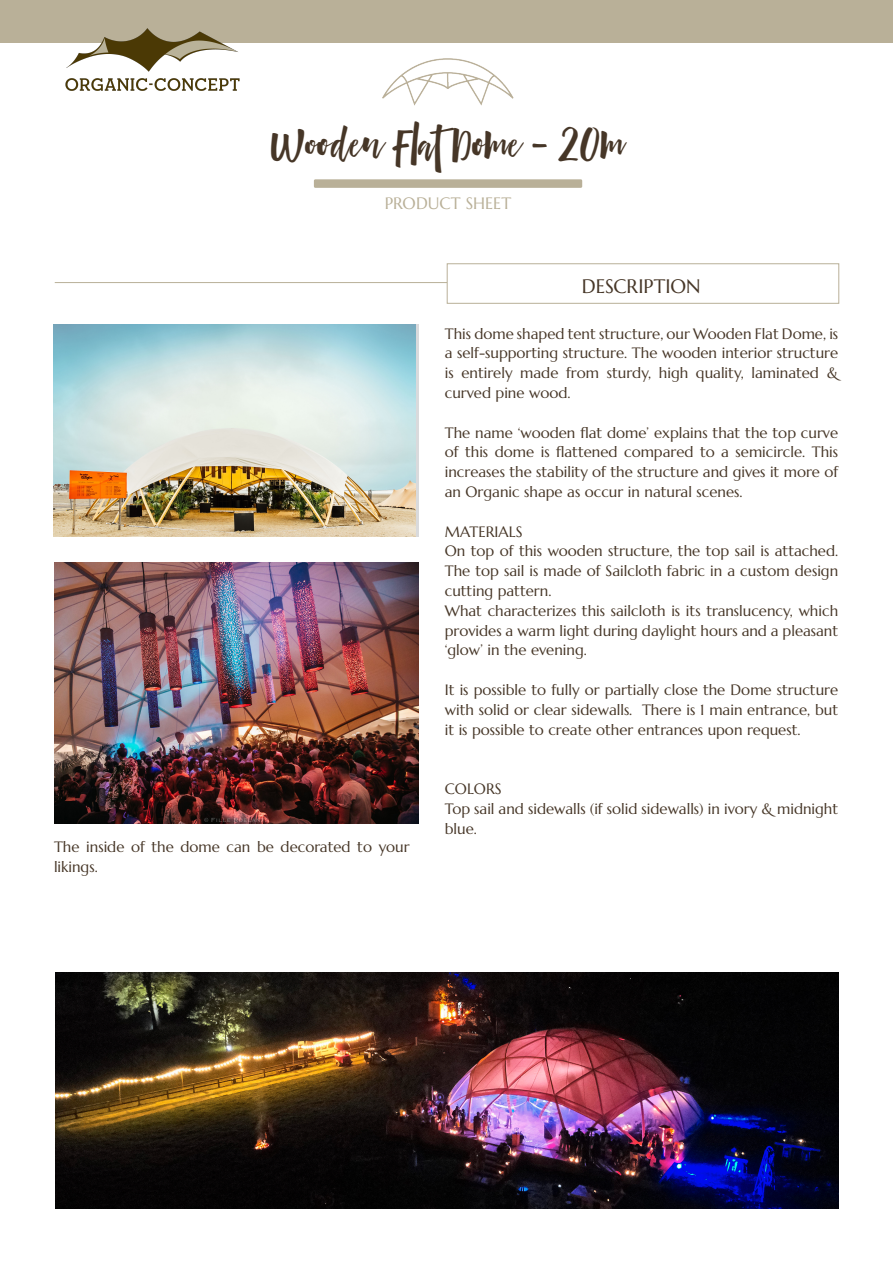
<style>
.page{position:relative;width:893px;height:1263px;background:#fff}
.page>*{position:absolute;margin:0;border:0;box-sizing:border-box;transform-origin:0 0}
.t1{font:31.65px "Boomshell Clean One";letter-spacing:-.005em;color:#463627}
.t2{font:19.5px "Marcellus";color:#463627}
.t3{font:16.5px "Marcellus";color:#b9b098}
.Body_Text{font:15px/19.8px "Marcellus";color:#463627;text-align:justify}
</style>
<div class="page">
<div style="left:0;top:0;width:893px;height:43px;background:#b9b098"></div>
<img style="left:65px;top:28px;width:175px;height:63px">
<hr style="left:55px;top:282px;width:392px;height:1px;background:#b9b098">
<img style="left:54px;top:324px;width:361px;height:213px">
<img style="left:55px;top:972px;width:783px;height:237px">
<img style="left:382px;top:58px;width:132px;height:47px">
<div style="left:314px;top:179px;width:268px;height:9px;background:#b9b098;border-radius:2px"></div>
<img style="left:54px;top:562px;width:364px;height:262px">
<p class="t1" style="left:271px;top:126px;width:356px">Wooden FlatDome - 20m</p>
<p class="t3" style="left:385px;top:193px;width:128px">PRODUCT SHEET</p>
<p class="t2" style="left:582px;top:274px;width:120px">DESCRIPTION</p>
<p class="Body_Text" style="left:445px;top:324px;width:395px">This dome shaped tent structure, our Wooden Flat Dome, is a self-supporting structure. The wooden interior structure is entirely made from sturdy, high quality, laminated &amp; curved pine wood.</p>
<p class="Body_Text" style="left:445px;top:423px;width:395px">The name ‘wooden flat dome’ explains that the top curve of this dome is flattened compared to a semicircle. This increases the stability of the structure and gives it more of an Organic shape as occur in natural scenes.</p>
<p class="Body_Text" style="left:445px;top:522px;width:79px">MATERIALS</p>
<p class="Body_Text" style="left:445px;top:541px;width:395px">On top of this wooden structure, the top sail is attached.<br>The top sail is made of Sailcloth fabric in a custom design cutting pattern.</p>
<p class="Body_Text" style="left:445px;top:601px;width:395px">What characterizes this sailcloth is its translucency, which provides a warm light during daylight hours and a pleasant ‘glow’ in the evening.</p>
<p class="Body_Text" style="left:445px;top:680px;width:395px">It is possible to fully or partially close the Dome structure with solid or clear sidewalls. There is 1 main entrance, but it is possible to create other entrances upon request.</p>
<p class="Body_Text" style="left:54px;top:837px;width:357px">The inside of the dome can be decorated to your likings.</p>
<p class="Body_Text" style="left:445px;top:779px;width:58px">COLORS</p>
<p class="Body_Text" style="left:445px;top:799px;width:395px">Top sail and sidewalls (if solid sidewalls) in ivory &amp; midnight blue.</p>
</div>
